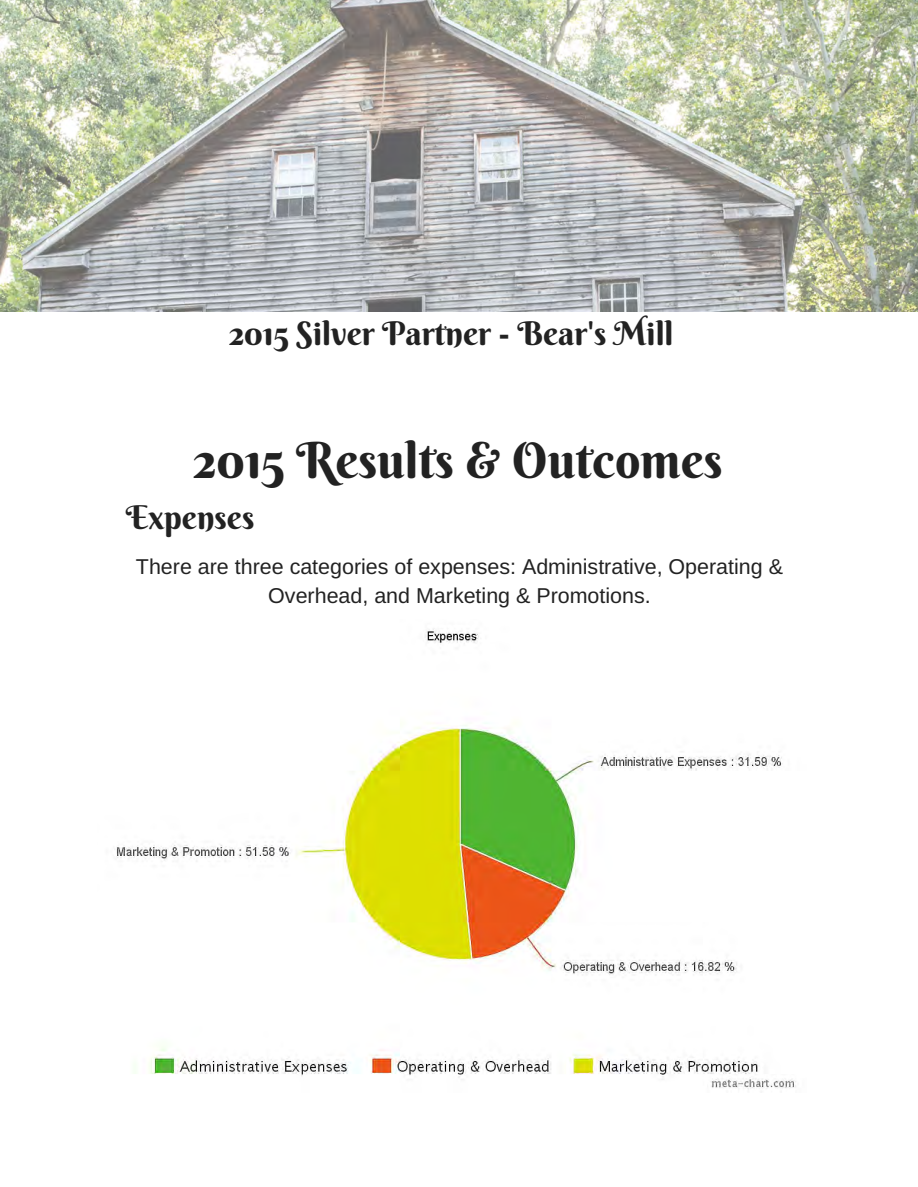
<style>
.page{position:relative;width:918px;height:1187px;background:#fff}
.page>*{position:absolute;margin:0;border:0;box-sizing:border-box;transform-origin:0 0}
.t1{font:49.8px "Berkshire Swash";color:#222}
.t2{font:32.7px "Berkshire Swash";color:#222}
.t3{font:21.45px/29.2px "Arimo";color:#222;text-align:center}
</style>
<div class="page">
<img style="left:114px;top:628px;width:682px;height:461px">
<img style="left:0;top:0;width:918px;height:311px">
<h2 class="t2" style="left:229px;top:313px;width:446px">2015 Silver Partner - Bear's Mill</h2>
<h1 class="t1" style="left:194px;top:429px;width:530px">2015 Results &amp; Outcomes</h1>
<h2 class="t2" style="left:126px;top:496px;width:130px">Expenses</h2>
<p class="t3" style="left:136px;top:551px;width:649px">There are three categories of expenses: Administrative, Operating &amp;<br>Overhead, and Marketing &amp; Promotions.</p>
</div>
